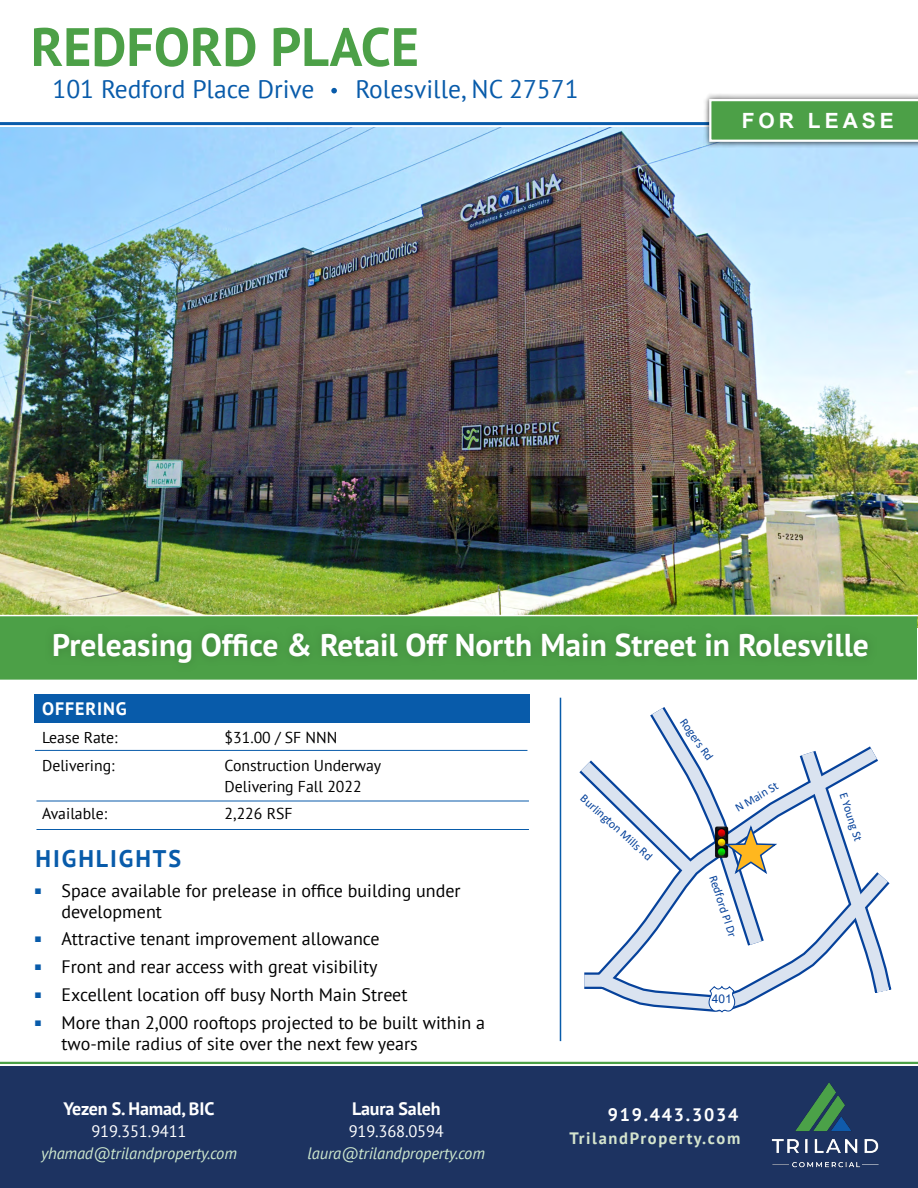
<style>
.page{position:relative;width:918px;height:1188px;background:#fff}
.page>*{position:absolute;margin:0;border:0;box-sizing:border-box;transform-origin:0 0}
.t1{font:700 54px "PT Sans";color:#4ca047}
.t2{font:700 31.5px "PT Sans";color:#fff}
.t3{font:25.5px "PT Sans";color:#085baa}
.t4{font:700 24px "PT Sans";letter-spacing:.08em;color:#085baa}
.t5{font:700 21px "Arial";letter-spacing:.19em;color:#fff}
.t6{font:18px/21px "PT Sans";color:#000}
.t7{font:700 18px "PT Sans";letter-spacing:-.01em;color:#fff}
.t8{font:700 18px "PT Sans";letter-spacing:.1em;color:#fff}
.t9{font:700 18px "PT Sans";letter-spacing:.05em;color:#fff}
.t10{font:italic 16.5px "PT Sans";letter-spacing:-.01em;color:#cde7cd}
.t11{font:16.5px "PT Sans";letter-spacing:-.01em;color:#fff}
.t12{font:700 16.5px "PT Sans";letter-spacing:.1em;color:#d4e4cd}
.t13{font:15.75px/27.8px "PT Sans";color:#000}
.t14{font:12px "Calibri";color:#06429b}
.t15{font:12px "Arial";color:#06429b}
</style>
<div class="page">
<img style="left:0;top:127px;width:918px;height:500px">
<div style="left:1px;top:616px;width:916px;height:64px;background:#4ca047"></div>
<div style="left:44px;top:625px;width:833px;height:47px;background:#4a9c45"></div>
<hr style="left:0;top:615px;width:918px;height:1px;background:#fff">
<hr style="left:0;top:122px;width:918px;height:3px;background:#085baa">
<div style="left:703px;top:93px;width:215px;height:55px;background:#000;opacity:.75"></div>
<svg style="left:709px;top:99px;width:209px;height:43px;background:#60aa5c"></svg>
<hr style="left:560px;top:698px;width:1px;height:343px;background:#085baa">
<hr style="left:35px;top:750px;width:492px;height:1px;background:#085baa">
<hr style="left:36px;top:801px;width:493px;height:1px;background:#085baa">
<hr style="left:36px;top:829px;width:493px;height:1px;background:#085baa">
<div style="left:34px;top:694px;width:496px;height:28px;background:#085baa"></div>
<svg style="left:331px;top:88px;width:6px;height:5px"></svg>
<div style="left:0;top:1066px;width:918px;height:122px;background:#1d3361"></div>
<img style="left:771px;top:1082px;width:108px;height:86px">
<hr style="left:0;top:1062px;width:918px;height:2px;background:#4ca047">
<svg style="left:584px;top:972px;width:176px;height:40px"></svg>
<svg style="left:585px;top:793px;width:202px;height:204px"></svg>
<svg style="left:787px;top:746px;width:105px;height:247px"></svg>
<svg style="left:708px;top:985px;width:27px;height:28px"></svg>
<svg style="left:579px;top:707px;width:200px;height:257px"></svg>
<h1 class="t1" style="left:31px;top:11px;width:390px">REDFORD PLACE</h1>
<h3 class="t3" style="left:52px;top:73px;width:264px">101 Redford Place Drive</h3>
<h3 class="t3" style="left:355px;top:73px;width:225px">Rolesville, NC 27571</h3>
<p class="t5" style="left:742px;top:106px;width:154px">FOR LEASE</p>
<h2 class="t2" style="left:52px;top:624px;width:818px">Preleasing Office &amp; Retail Off North Main Street in Rolesville</h2>
<p class="t9" style="left:42px;top:697px;width:86px">OFFERING</p>
<p class="t13" style="left:42px;top:723px;width:77px">Lease Rate:<br>Delivering:</p>
<p class="t13" style="left:42px;top:800px;width:67px">Available:</p>
<p class="t13" style="left:225px;top:723px;width:158px">$31.00 / SF NNN<br>Construction Underway</p>
<p class="t13" style="left:225px;top:772px;width:139px">Delivering Fall 2022<br>2,226 RSF</p>
<h3 class="t4" style="left:36px;top:843px;width:147px">HIGHLIGHTS</h3>
<p class="t6" style="left:62px;top:879px;width:401px;text-indent:-27px"><sup>■</sup> Space available for prelease in office building under development</p>
<p class="t6" style="left:35px;top:928px;width:347px"><sup>■</sup> Attractive tenant improvement allowance</p>
<p class="t6" style="left:35px;top:956px;width:344px"><sup>■</sup> Front and rear access with great visibility</p>
<p class="t6" style="left:35px;top:984px;width:374px"><sup>■</sup> Excellent location off busy North Main Street</p>
<p class="t6" style="left:62px;top:1011px;width:425px;text-indent:-27px"><sup>■</sup> More than 2,000 rooftops projected to be built within a two-mile radius of site over the next few years</p>
<p class="t7" style="left:64px;top:1096px;width:152px">Yezen S. Hamad, BIC</p>
<p class="t11" style="left:91px;top:1120px;width:97px">919.351.9411</p>
<p class="t10" style="left:41px;top:1143px;width:197px">yhamad@trilandproperty.com</p>
<p class="t7" style="left:352px;top:1096px;width:90px">Laura Saleh</p>
<p class="t11" style="left:349px;top:1120px;width:97px">919.368.0594</p>
<p class="t10" style="left:308px;top:1143px;width:179px">laura@trilandproperty.com</p>
<p class="t14" style="left:588px;top:790px;width:94px;rotate:42deg">Burlington Mills Rd</p>
<p class="t14" style="left:690px;top:715px;width:50px;rotate:55deg">Rogers Rd</p>
<p class="t14" style="left:732px;top:802px;width:49px;rotate:-31deg">N Main St</p>
<p class="t14" style="left:721px;top:873px;width:66px;rotate:72deg">Redford Pl Dr</p>
<p class="t15" style="left:712px;top:991px;width:22px">401</p>
<p class="t8" style="left:608px;top:1102px;width:132px">919.443.3034</p>
<p class="t12" style="left:569px;top:1127px;width:172px">TrilandProperty.com</p>
<p class="t14" style="left:851px;top:790px;width:52px;rotate:72deg">E Young St</p>
</div>
